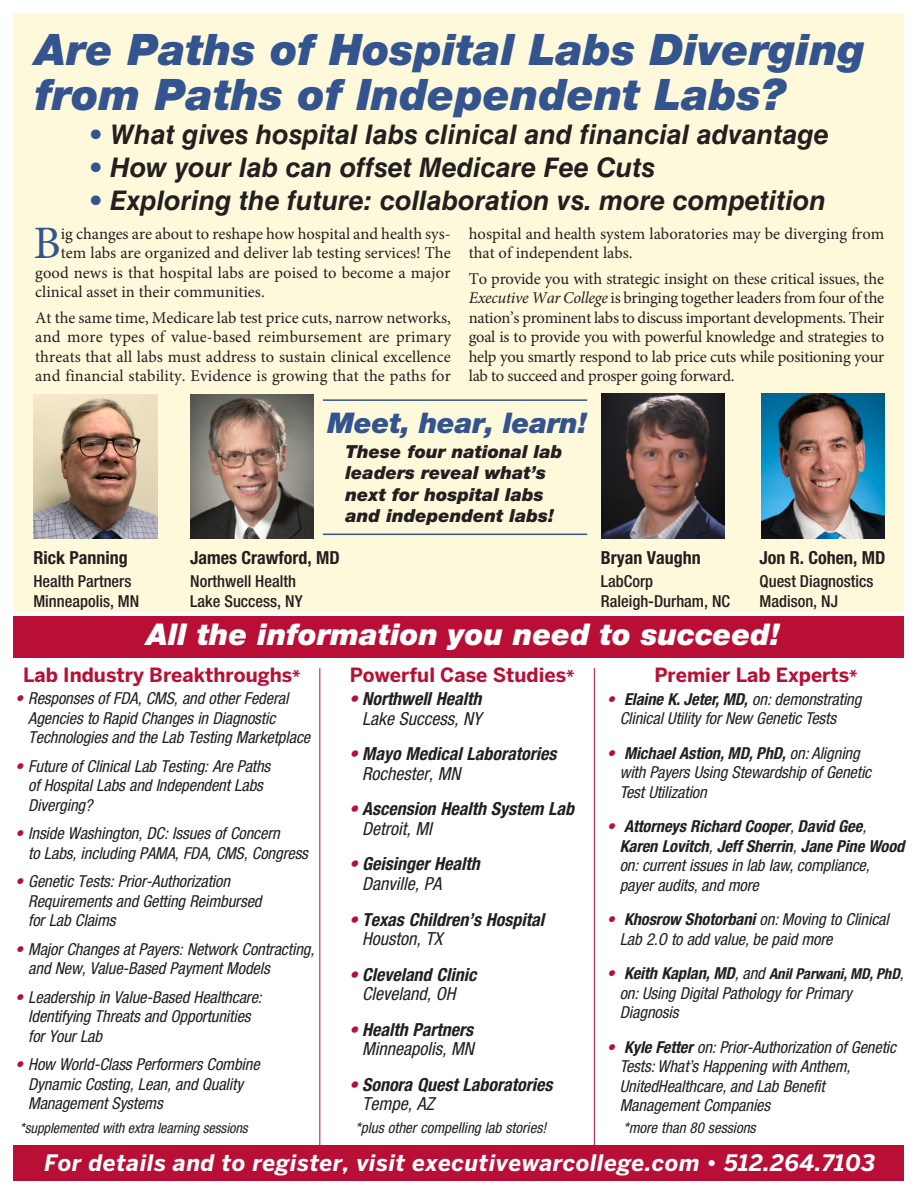
<style>
.page{position:relative;width:918px;height:1188px;background:#fff}
.page>*{position:absolute;margin:0;border:0;box-sizing:border-box;transform-origin:0 0}
.t1{font:46.5px "Minion Pro";color:#33548f}
.t2{font:italic 900 43.5px/45px "Helvetica Neue";color:#33548f}
.t3{font:italic 900 30px "Helvetica Neue";color:#fff}
.t4{font:italic 900 28.5px "Helvetica Neue";letter-spacing:-.01em;color:#33548f}
.t5{font:italic 700 27px "Helvetica LT Std";color:#231f20}
.t6{font:italic 700 22.5px "Benton Sans";letter-spacing:.025em;color:#fff}
.t7{font:700 19.5px "Benton Sans";color:#b90f36}
.t8{font:italic 700 condensed 18px/19.5px "Helvetica Neue";color:#231f20}
.t9{font:italic 900 18px/21.6px "Helvetica Neue";color:#231f20}
.name{font:700 condensed 18px "Helvetica Neue";color:#231f20}
.speaker2{font:700 condensed 18px "Helvetica Neue";color:#231f20}
.style_1{font:italic condensed 16.5px/19.5px "Helvetica Neue";letter-spacing:-.005em;color:#231f20}
.t10{font:16.5px/19.5px "Minion Pro";color:#231f20;text-align:justify}
.style_1-2{font:italic 700 condensed 16.5px/19.5px "Helvetica Neue";letter-spacing:-.005em;color:#231f20}
.t11{font:500 condensed 16.5px "Helvetica Neue";color:#231f20}
.style_1-3{font:italic condensed 15px "Helvetica Neue";color:#231f20}
.style_1-4{font:italic 700 condensed 15px "Helvetica Neue";letter-spacing:-.005em;color:#231f20}
.t12{font:italic condensed 14.25px "Helvetica Neue";letter-spacing:-.005em;color:#231f20}
.s1{color:#33548f}
.s2{font-style:italic}
.s3{font-size:16.5px}
.s4{color:#b90f36}
.s5{font-weight:400;color:#b90f36}
.s6{font-weight:400}
.s7{font-weight:700}
.s8{font-weight:400;font-size:16.5px;color:#b90f36}
.s9{font-weight:400;font-size:16.5px}
</style>
<div class="page">
<div style="left:14px;top:14px;width:890px;height:598px;background:#fef9da"></div>
<img style="left:34px;top:394px;width:123px;height:145px">
<img style="left:602px;top:393px;width:123px;height:145px">
<img style="left:191px;top:394px;width:123px;height:145px">
<img style="left:761px;top:393px;width:123px;height:145px">
<hr style="left:323px;top:399px;width:264px;height:2px;background:#33548f">
<hr style="left:323px;top:534px;width:264px;height:1px;background:#33548f">
<div style="left:14px;top:616px;width:890px;height:42px;background:#b90f36"></div>
<div style="left:14px;top:1145px;width:890px;height:35px;background:#b90f36"></div>
<hr style="left:320px;top:668px;width:1px;height:500px;background:#b90f36">
<hr style="left:594px;top:668px;width:1px;height:500px;background:#b90f36">
<p class="t2" style="left:35px;top:26px;width:832px">Are Paths of Hospital Labs Diverging from Paths of Independent Labs?</p>
<p class="t5" style="left:89px;top:118px;width:741px"><span class="s1">•</span> What gives hospital labs clinical and financial advantage</p>
<p class="t5" style="left:89px;top:151px;width:567px"><span class="s1">•</span> How your lab can offset Medicare Fee Cuts</p>
<p class="t5" style="left:89px;top:184px;width:738px"><span class="s1">•</span> Exploring the future: collaboration vs. more competition</p>
<p class="t1" style="left:34px;top:212px;width:29px">B</p>
<p class="t10" style="left:61px;top:224px;width:391px">ig changes are about to reshape how hospital and health sys-</p>
<p class="t10" style="left:469px;top:224px;width:417px">hospital and health system laboratories may be diverging from that of independent labs.</p>
<p class="t10" style="left:469px;top:269px;width:417px">To provide you with strategic insight on these critical issues, the <span class="s2">Executive War College</span> is bringing together leaders from four of the nation’s prominent labs to discuss important developments. Their goal is to provide you with powerful knowledge and strategies to help you smartly respond to lab price cuts while positioning your lab to succeed and prosper going forward.</p>
<p class="t10" style="left:61px;top:243px;width:391px">tem labs are organized and deliver lab testing services! The</p>
<p class="t10" style="left:35px;top:263px;width:417px">good news is that hospital labs are poised to become a major</p>
<p class="t10" style="left:35px;top:282px;width:231px">clinical asset in their communities.</p>
<p class="t10" style="left:35px;top:308px;width:417px">At the same time, Medicare lab test price cuts, narrow networks, and more types of value-based reimbursement are primary threats that all labs must address to sustain clinical excellence and financial stability. Evidence is growing that the paths for</p>
<p class="speaker2" style="left:33px;top:547px;width:96px">Rick Panning</p>
<p class="t11" style="left:33px;top:571px;width:100px">Health Partners</p>
<p class="t11" style="left:33px;top:591px;width:107px">Minneapolis, MN</p>
<p class="t4" style="left:328px;top:405px;width:261px">Meet, hear, learn!</p>
<p class="t9" style="left:346px;top:440px;width:218px">These four national lab leaders reveal what’s next for hospital labs and independent labs!</p>
<p class="name" style="left:190px;top:547px;width:151px">James Crawford, MD</p>
<p class="t11" style="left:190px;top:571px;width:107px">Northwell Health</p>
<p class="t11" style="left:190px;top:591px;width:114px">Lake Success, NY</p>
<p class="name" style="left:601px;top:547px;width:101px">Bryan Vaughn</p>
<p class="t11" style="left:601px;top:571px;width:54px">LabCorp</p>
<p class="t11" style="left:601px;top:591px;width:131px">Raleigh-Durham, NC</p>
<p class="name" style="left:760px;top:547px;width:127px">Jon R. Cohen, MD</p>
<p class="t11" style="left:760px;top:571px;width:115px">Quest Diagnostics</p>
<p class="t11" style="left:760px;top:591px;width:80px">Madison, NJ</p>
<p class="t3" style="left:146px;top:616px;width:635px">All the information you need to succeed!</p>
<p class="t7" style="left:23px;top:663px;width:279px">Lab Industry Breakthroughs<span class="s3">*</span></p>
<p class="t7" style="left:350px;top:663px;width:226px">Powerful Case Studies<span class="s3">*</span></p>
<p class="t7" style="left:654px;top:663px;width:205px">Premier Lab Experts<span class="s3">*</span></p>
<p class="style_1" style="left:28px;top:688px;width:284px;text-indent:-13px"><span class="s4">•</span> Responses of FDA, CMS, and other Federal<br>Agencies to Rapid Changes in Diagnostic<br>Technologies and the Lab Testing Marketplace</p>
<p class="style_1" style="left:28px;top:756px;width:244px;text-indent:-13px"><span class="s4">•</span> Future of Clinical Lab Testing: Are Paths of Hospital Labs and Independent Labs<br>Diverging?</p>
<p class="style_1" style="left:28px;top:823px;width:281px;text-indent:-13px"><span class="s4">•</span> Inside Washington, DC: Issues of Concern<br>to Labs, including PAMA, FDA, CMS, Congress</p>
<p class="style_1" style="left:28px;top:871px;width:235px;text-indent:-13px"><span class="s4">•</span> Genetic Tests: Prior-Authorization<br>Requirements and Getting Reimbursed for Lab Claims</p>
<p class="style_1" style="left:28px;top:939px;width:288px;text-indent:-13px"><span class="s4">•</span> Major Changes at Payers: Network Contracting, and New, Value-Based Payment Models</p>
<p class="style_1" style="left:28px;top:987px;width:235px;text-indent:-13px"><span class="s4">•</span> Leadership in Value-Based Healthcare:<br>Identifying Threats and Opportunities for Your Lab</p>
<p class="style_1" style="left:28px;top:1054px;width:233px;text-indent:-13px"><span class="s4">•</span> How World-Class Performers Combine<br>Dynamic Costing, Lean, and Quality<br>Management Systems</p>
<p class="t12" style="left:20px;top:1119px;width:229px">*supplemented with extra learning sessions</p>
<p class="style_1-3" style="left:356px;top:1119px;width:192px">*plus other compelling lab stories!</p>
<p class="style_1-3" style="left:623px;top:1119px;width:134px">*more than 80 sessions</p>
<p class="t8" style="left:349px;top:689px;width:134px;text-align:right"><span class="s5">•</span> Northwell Health<br><span class="s6">Lake Success, NY</span></p>
<p class="t8" style="left:362px;top:744px;width:196px;text-indent:-13px"><span class="s5">•</span> Mayo Medical Laboratories<br><span class="s6">Rochester, MN</span></p>
<p class="t8" style="left:362px;top:799px;width:214px;text-indent:-13px"><span class="s5">•</span> Ascension Health System Lab<br><span class="s6">Detroit, MI</span></p>
<p class="t8" style="left:362px;top:854px;width:119px;text-indent:-13px"><span class="s5">•</span> Geisinger Health<br><span class="s6">Danville, PA</span></p>
<p class="t8" style="left:362px;top:909px;width:184px;text-indent:-13px"><span class="s5">•</span> Texas Children’s Hospital<br><span class="s6">Houston, TX</span></p>
<p class="t8" style="left:349px;top:964px;width:129px;text-align:center"><span class="s5">•</span> Cleveland Clinic<br><span class="s6">Cleveland, OH</span></p>
<p class="t8" style="left:349px;top:1019px;width:126px;text-align:right"><span class="s5">•</span> Health Partners<br><span class="s6">Minneapolis, MN</span></p>
<p class="t8" style="left:362px;top:1074px;width:192px;text-indent:-13px"><span class="s5">•</span> Sonora Quest Laboratories<br><span class="s6">Tempe, AZ</span></p>
<p class="style_1" style="left:620px;top:689px;width:243px;text-indent:-13px"><span class="s4">•</span> <span class="s7">Elaine K. Jeter, MD,</span> on: demonstrating<br>Clinical Utility for New Genetic Tests</p>
<p class="style_1" style="left:620px;top:743px;width:253px;text-indent:-13px"><span class="s4">•</span> <span class="s7">Michael Astion, MD, PhD,</span> on: Aligning with Payers Using Stewardship of Genetic<br>Test Utilization</p>
<p class="style_1-2" style="left:620px;top:816px;width:286px;text-indent:-13px"><span class="s5">•</span> Attorneys Richard Cooper<span class="s6">,</span> David Gee<span class="s6">, </span>Karen Lovitch<span class="s6">,</span> Jeff Sherrin<span class="s6">,</span> Jane Pine Wood <span class="s6">on: current issues in lab law, compliance, payer audits, and more</span></p>
<p class="style_1" style="left:620px;top:909px;width:271px;text-indent:-13px"><span class="s4">•</span> <span class="s7">Khosrow Shotorbani</span> on: Moving to Clinical<br>Lab 2.O to add value, be paid more</p>
<p class="style_1-4" style="left:607px;top:965px;width:299px"><span class="s8">•</span> <span class="s3">Keith Kaplan, MD</span><span class="s9">, and</span> Anil Parwani, MD, PhD<span class="s9">,</span></p>
<p class="style_1" style="left:620px;top:983px;width:234px">on: Using Digital Pathology for Primary<br>Diagnosis</p>
<p class="style_1" style="left:620px;top:1037px;width:278px;text-indent:-13px"><span class="s4">•</span> <span class="s7">Kyle Fetter</span> on: Prior-Authorization of Genetic Tests: What’s Happening with Anthem, UnitedHealthcare, and Lab Benefit Management Companies</p>
<p class="t6" style="left:45px;top:1149px;width:832px">For details and to register, visit executivewarcollege.com • 512.264.7103</p>
</div>
